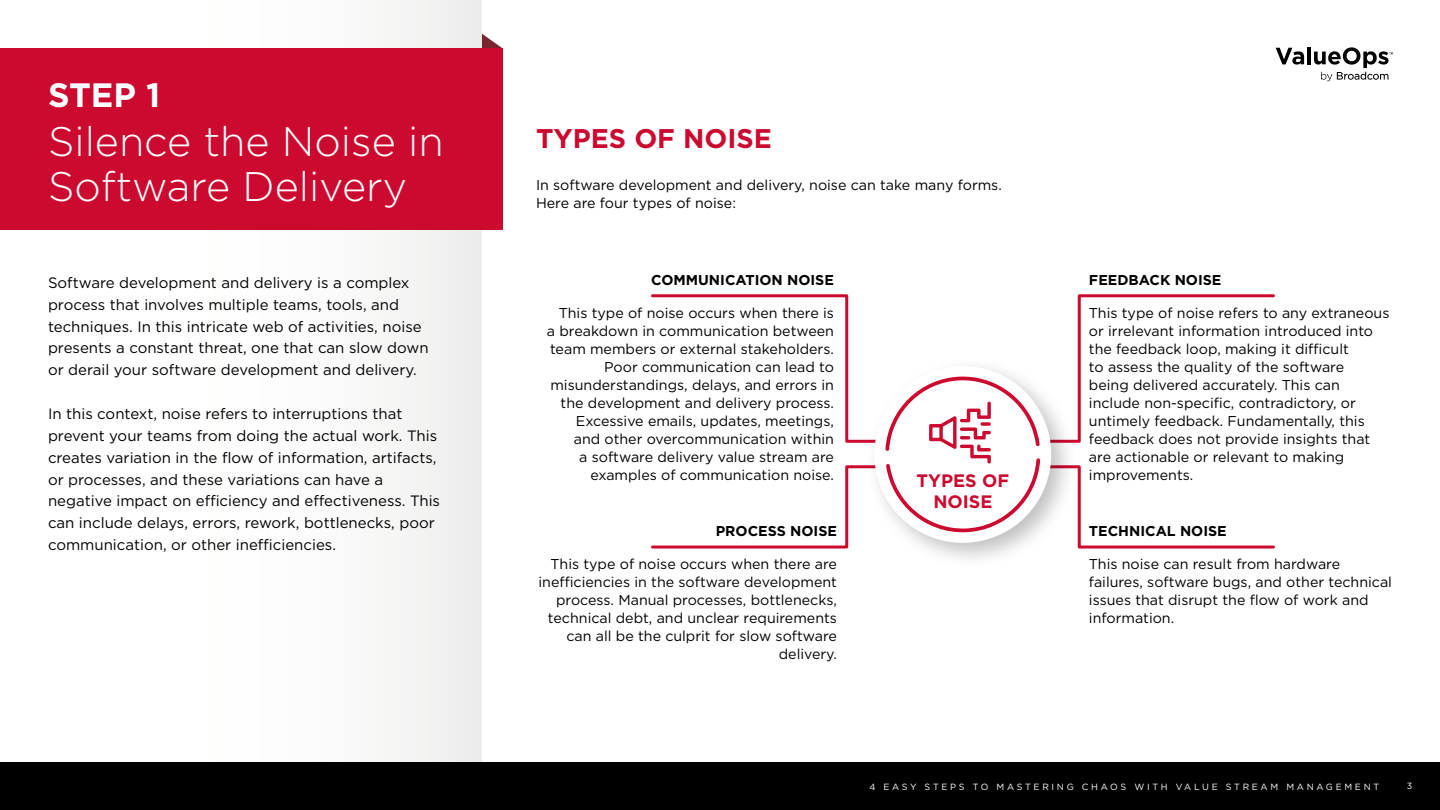
<style>
.page{position:relative;width:1440px;height:810px;background:#fff}
.page>*{position:absolute;margin:0;border:0;box-sizing:border-box;transform-origin:0 0}
.t1{font:300 41.25px/45px "Gotham";color:#fff}
.t2{font:700 33.75px "Gotham";color:#fff}
.t3{font:700 27px "Gotham";color:#cc092f}
.t4{font:700 18px/20.2px "Gotham";color:#cc092f;text-align:center}
.t5{font:15px/21.8px "Gotham";color:#000}
.t6{font:14.25px/18px "Gotham";color:#000}
.t7{font:700 14.25px "Gotham";color:#000}
.t8{font:9px "Gotham";letter-spacing:.3em;color:#fff}
</style>
<div class="page">
<div style="left:0;top:762px;width:1440px;height:48px;background:#000"></div>
<svg style="left:1276px;top:48px;width:28px;height:17px"></svg>
<hr style="left:1307px;top:47px;width:4px;height:17px;background:#000">
<svg style="left:1314px;top:47px;width:79px;height:34px"></svg>
<div style="left:0;top:0;width:482px;height:762px;background:linear-gradient(to right,#fff,#f3f3f3)"></div>
<svg style="left:482px;top:33px;width:20px;height:15px"></svg>
<div style="left:0;top:48px;width:503px;height:182px;background:#cc092f"></div>
<svg style="left:651px;top:294px;width:624px;height:261px"></svg>
<h2 class="t2" style="left:48px;top:72px;width:114px">STEP 1</h2>
<h1 class="t1" style="left:48px;top:118px;width:397px">Silence the Noise in<br>Software Delivery</h1>
<p class="t5" style="left:48px;top:272px;width:382px">Software development and delivery is a complex process that involves multiple teams, tools, and techniques. In this intricate web of activities, noise presents a constant threat, one that can slow down or derail your software development and delivery.</p>
<p class="t5" style="left:48px;top:403px;width:394px">In this context, noise refers to interruptions that prevent your teams from doing the actual work. This creates variation in the flow of information, artifacts, or processes, and these variations can have a negative impact on efficiency and effectiveness. This can include delays, errors, rework, bottlenecks, poor communication, or other inefficiencies.</p>
<h3 class="t3" style="left:536px;top:121px;width:237px">TYPES OF NOISE</h3>
<p class="t6" style="left:536px;top:176px;width:467px">In software development and delivery, noise can take many forms.<br>Here are four types of noise:</p>
<p class="t7" style="left:651px;top:271px;width:184px">COMMUNICATION NOISE</p>
<p class="t6" style="left:547px;top:304px;width:289px;text-align:right">This type of noise occurs when there is<br>a breakdown in communication between team members or external stakeholders.<br>Poor communication can lead to misunderstandings, delays, and errors in the development and delivery process.<br>Excessive emails, updates, meetings, and other overcommunication within<br>a software delivery value stream are examples of communication noise.</p>
<p class="t7" style="left:716px;top:521px;width:123px">PROCESS NOISE</p>
<p class="t6" style="left:538px;top:555px;width:300px;text-align:right">This type of noise occurs when there are inefficiencies in the software development process. Manual processes, bottlenecks, technical debt, and unclear requirements can all be the culprit for slow software delivery.</p>
<p class="t4" style="left:917px;top:471px;width:94px">TYPES OF<br>NOISE</p>
<p class="t7" style="left:1089px;top:271px;width:134px">FEEDBACK NOISE</p>
<p class="t6" style="left:1089px;top:304px;width:302px">This type of noise refers to any extraneous or irrelevant information introduced into the feedback loop, making it difficult<br>to assess the quality of the software<br>being delivered accurately. This can include non-specific, contradictory, or untimely feedback. Fundamentally, this feedback does not provide insights that are actionable or relevant to making improvements.</p>
<p class="t7" style="left:1089px;top:521px;width:139px">TECHNICAL NOISE</p>
<p class="t6" style="left:1089px;top:555px;width:305px">This noise can result from hardware failures, software bugs, and other technical issues that disrupt the flow of work and information.</p>
<p class="t8" style="left:869px;top:781px;width:511px">4 EASY STEPS TO MASTERING CHAOS WITH VALUE STREAM MANAGEMENT</p>
<p class="t8" style="left:1407px;top:780px;width:7px">3</p>
</div>
